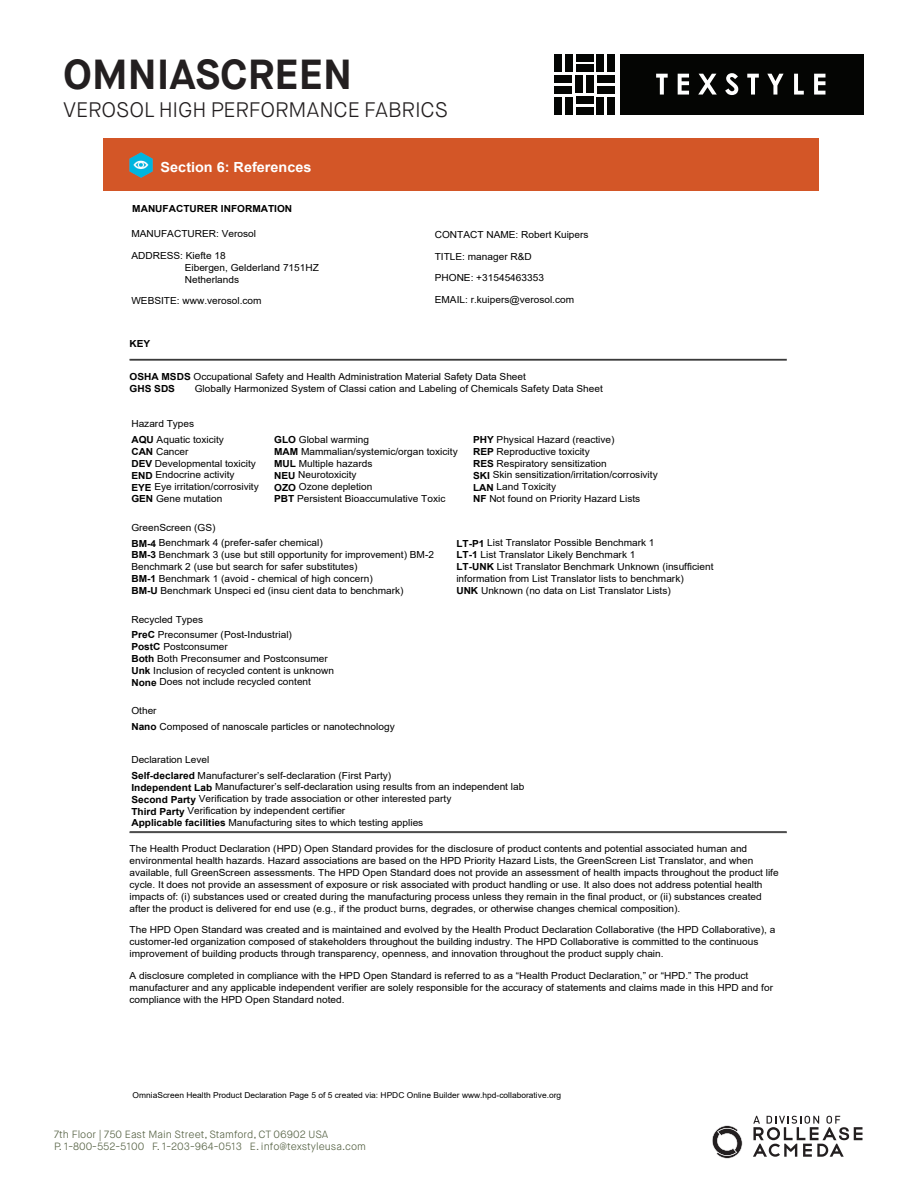
<style>
.page{position:relative;width:918px;height:1188px;background:#fff}
.page>*{position:absolute;margin:0;border:0;box-sizing:border-box;transform-origin:0 0}
.ACM_Headline{font:700 42px "Maison Neue";color:#231f20}
.ACM_Sub_headline{font:300 21px "Maison Neue";letter-spacing:-.005em;color:#231f20}
.t1{font:700 13.95px "Arial";color:#fff;scale:1.04 1}
.t2{font:300 10.5px "Maison Neue";color:#566244}
.t3{font:9.75px/11.9px "Arial";color:#000;scale:1.04 1}
.t4{font:700 9.75px "Arial";color:#000;scale:1.04 1}
.t5{font:8.1px "Arial";color:#000;scale:1.04 1}
.s1{font-weight:700}
</style>
<div class="page">
<div style="left:103px;top:139px;width:715px;height:52px;background:#d35627"></div>
<img style="left:130px;top:153px;width:22px;height:24px">
<svg style="left:130px;top:359px;width:657px;height:2px"></svg>
<svg style="left:130px;top:831px;width:657px;height:2px"></svg>
<div style="left:621px;top:54px;width:243px;height:60px;background:#040503"></div>
<svg style="left:656px;top:74px;width:12px;height:21px"></svg>
<svg style="left:678px;top:74px;width:11px;height:21px"></svg>
<svg style="left:698px;top:74px;width:19px;height:21px"></svg>
<svg style="left:725px;top:73px;width:13px;height:22px"></svg>
<svg style="left:747px;top:74px;width:12px;height:21px"></svg>
<svg style="left:767px;top:74px;width:17px;height:21px"></svg>
<svg style="left:794px;top:74px;width:10px;height:21px"></svg>
<svg style="left:814px;top:74px;width:11px;height:21px"></svg>
<div style="left:576px;top:107px;width:17px;height:7px;background:#040503"></div>
<div style="left:576px;top:97px;width:17px;height:7px;background:#040503"></div>
<div style="left:576px;top:65px;width:17px;height:7px;background:#040503"></div>
<div style="left:576px;top:54px;width:17px;height:7px;background:#040503"></div>
<div style="left:597px;top:86px;width:18px;height:7px;background:#040503"></div>
<div style="left:597px;top:75px;width:18px;height:8px;background:#040503"></div>
<div style="left:554px;top:86px;width:18px;height:7px;background:#040503"></div>
<div style="left:554px;top:75px;width:18px;height:8px;background:#040503"></div>
<div style="left:554px;top:54px;width:7px;height:18px;background:#040503"></div>
<div style="left:565px;top:54px;width:7px;height:18px;background:#040503"></div>
<div style="left:554px;top:97px;width:7px;height:17px;background:#040503"></div>
<div style="left:565px;top:97px;width:7px;height:17px;background:#040503"></div>
<div style="left:597px;top:54px;width:7px;height:18px;background:#040503"></div>
<div style="left:608px;top:54px;width:7px;height:18px;background:#040503"></div>
<div style="left:597px;top:97px;width:7px;height:17px;background:#040503"></div>
<div style="left:608px;top:97px;width:7px;height:17px;background:#040503"></div>
<div style="left:576px;top:75px;width:7px;height:18px;background:#040503"></div>
<div style="left:586px;top:75px;width:7px;height:18px;background:#040503"></div>
<svg style="left:753px;top:1116px;width:109px;height:41px"></svg>
<svg style="left:712px;top:1125px;width:30px;height:34px"></svg>
<p class="ACM_Headline" style="left:63px;top:47px;width:290px">OMNIASCREEN</p>
<p class="ACM_Sub_headline" style="left:63px;top:96px;width:386px">VEROSOL HIGH PERFORMANCE FABRICS</p>
<p class="t1" style="left:161px;top:158px;width:146px">Section 6: References</p>
<p class="t4" style="left:132px;top:201px;width:155px">MANUFACTURER INFORMATION</p>
<p class="t3" style="left:131px;top:228px;width:121px">MANUFACTURER: Verosol</p>
<p class="t3" style="left:185px;top:249px;width:131px;text-indent:-53px">ADDRESS: Kiefte 18<br>Eibergen, Gelderland 7151HZ<br>Netherlands</p>
<p class="t3" style="left:131px;top:295px;width:127px">WEBSITE: www.verosol.com</p>
<p class="t3" style="left:435px;top:229px;width:149px">CONTACT NAME: Robert Kuipers</p>
<p class="t3" style="left:435px;top:250px;width:95px">TITLE: manager R&amp;D</p>
<p class="t3" style="left:435px;top:272px;width:107px">PHONE: +31545463353</p>
<p class="t3" style="left:435px;top:294px;width:136px">EMAIL: r.kuipers@verosol.com</p>
<p class="t4" style="left:130px;top:336px;width:21px">KEY</p>
<p class="t3" style="left:130px;top:370px;width:383px"><span class="s1">OSHA MSDS</span> Occupational Safety and Health Administration Material Safety Data Sheet<br><span class="s1">GHS SDS</span></p>
<p class="t3" style="left:195px;top:382px;width:394px">Globally Harmonized System of Classi cation and Labeling of Chemicals Safety Data Sheet</p>
<p class="t3" style="left:131px;top:416px;width:91px;line-height:15.3px">Hazard Types<br><span class="s1">AQU</span> Aquatic toxicity</p>
<p class="t3" style="left:131px;top:445px;width:124px"><span class="s1">CAN</span> Cancer<br><span class="s1">DEV</span> Developmental toxicity<br><span class="s1">END</span> Endocrine activity<br><span class="s1">EYE</span> Eye irritation/corrosivity<br><span class="s1">GEN</span> Gene mutation</p>
<p class="t3" style="left:274px;top:433px;width:178px"><span class="s1">GLO</span> Global warming<br><span class="s1">MAM</span> Mammalian/systemic/organ toxicity<br><span class="s1">MUL</span> Multiple hazards<br><span class="s1">NEU</span> Neurotoxicity<br><span class="s1">OZO</span> Ozone depletion<br><span class="s1">PBT</span> Persistent Bioaccumulative Toxic</p>
<p class="t3" style="left:473px;top:433px;width:179px"><span class="s1">PHY</span> Physical Hazard (reactive)<br><span class="s1">REP</span> Reproductive toxicity<br><span class="s1">RES</span> Respiratory sensitization<br><span class="s1">SKI</span> Skin sensitization/irritation/corrosivity<br><span class="s1">LAN</span> Land Toxicity<br><span class="s1">NF</span> Not found on Priority Hazard Lists</p>
<p class="t3" style="left:131px;top:520px;width:186px;line-height:15.3px">GreenScreen (GS)<br><span class="s1">BM-4</span> Benchmark 4 (prefer-safer chemical)</p>
<p class="t3" style="left:131px;top:549px;width:292px"><span class="s1">BM-3</span> Benchmark 3 (use but still opportunity for improvement) BM-2<br>Benchmark 2 (use but search for safer substitutes)<br><span class="s1">BM-1</span> Benchmark 1 (avoid - chemical of high concern)<br><span class="s1">BM-U</span> Benchmark Unspeci ed (insu cient data to benchmark)</p>
<p class="t3" style="left:456px;top:537px;width:249px"><span class="s1">LT-P1</span> List Translator Possible Benchmark 1<br><span class="s1">LT-1</span> List Translator Likely Benchmark 1<br><span class="s1">LT-UNK</span> List Translator Benchmark Unknown (insufficient information from List Translator lists to benchmark)<br><span class="s1">UNK</span> Unknown (no data on List Translator Lists)</p>
<p class="t3" style="left:131px;top:611px;width:156px;line-height:15.3px">Recycled Types<br><span class="s1">PreC</span> Preconsumer (Post-Industrial)</p>
<p class="t3" style="left:131px;top:640px;width:196px"><span class="s1">PostC</span> Postconsumer<br><span class="s1">Both</span> Both Preconsumer and Postconsumer <span class="s1">Unk</span> Inclusion of recycled content is unknown <span class="s1">None</span> Does not include recycled content</p>
<p class="t3" style="left:131px;top:703px;width:255px;line-height:15.3px">Other<br><span class="s1">Nano</span> Composed of nanoscale particles or nanotechnology</p>
<p class="t3" style="left:131px;top:752px;width:251px;line-height:15.3px">Declaration Level<br><span class="s1">Self-declared</span> Manufacturer’s self-declaration (First Party)</p>
<p class="t3" style="left:131px;top:781px;width:379px"><span class="s1">Independent Lab</span> Manufacturer’s self-declaration using results from an independent lab <span class="s1">Second Party</span> Verification by trade association or other interested party<br><span class="s1">Third Party</span> Verification by independent certifier<br><span class="s1">Applicable facilities</span> Manufacturing sites to which testing applies</p>
<p class="t3" style="left:130px;top:843px;width:626px">The Health Product Declaration (HPD) Open Standard provides for the disclosure of product contents and potential associated human and environmental health hazards. Hazard associations are based on the HPD Priority Hazard Lists, the GreenScreen List Translator, and when available, full GreenScreen assessments. The HPD Open Standard does not provide an assessment of health impacts throughout the product life cycle. It does not provide an assessment of exposure or risk associated with product handling or use. It also does not address potential health impacts of: (i) substances used or created during the manufacturing process unless they remain in the final product, or (ii) substances created after the product is delivered for end use (e.g., if the product burns, degrades, or otherwise changes chemical composition).</p>
<p class="t3" style="left:130px;top:924px;width:622px">The HPD Open Standard was created and is maintained and evolved by the Health Product Declaration Collaborative (the HPD Collaborative), a customer-led organization composed of stakeholders throughout the building industry. The HPD Collaborative is committed to the continuous improvement of building products through transparency, openness, and innovation throughout the product supply chain.</p>
<p class="t3" style="left:130px;top:969px;width:620px">A disclosure completed in compliance with the HPD Open Standard is referred to as a “Health Product Declaration,” or “HPD.” The product manufacturer and any applicable independent verifier are solely responsible for the accuracy of statements and claims made in this HPD and for compliance with the HPD Open Standard noted.</p>
<p class="t5" style="left:133px;top:1090px;width:414px">OmniaScreen Health Product Declaration Page 5 of 5 created via: HPDC Online Builder www.hpd-collaborative.org</p>
<p class="t2" style="left:54px;top:1127px;width:276px">7th Floor | 750 East Main Street, Stamford, CT 06902 USA</p>
<p class="t2" style="left:54px;top:1140px;width:314px">P. 1-800-552-5100 F. 1-203-964-0513 E. info@texstyleusa.com</p>
</div>
